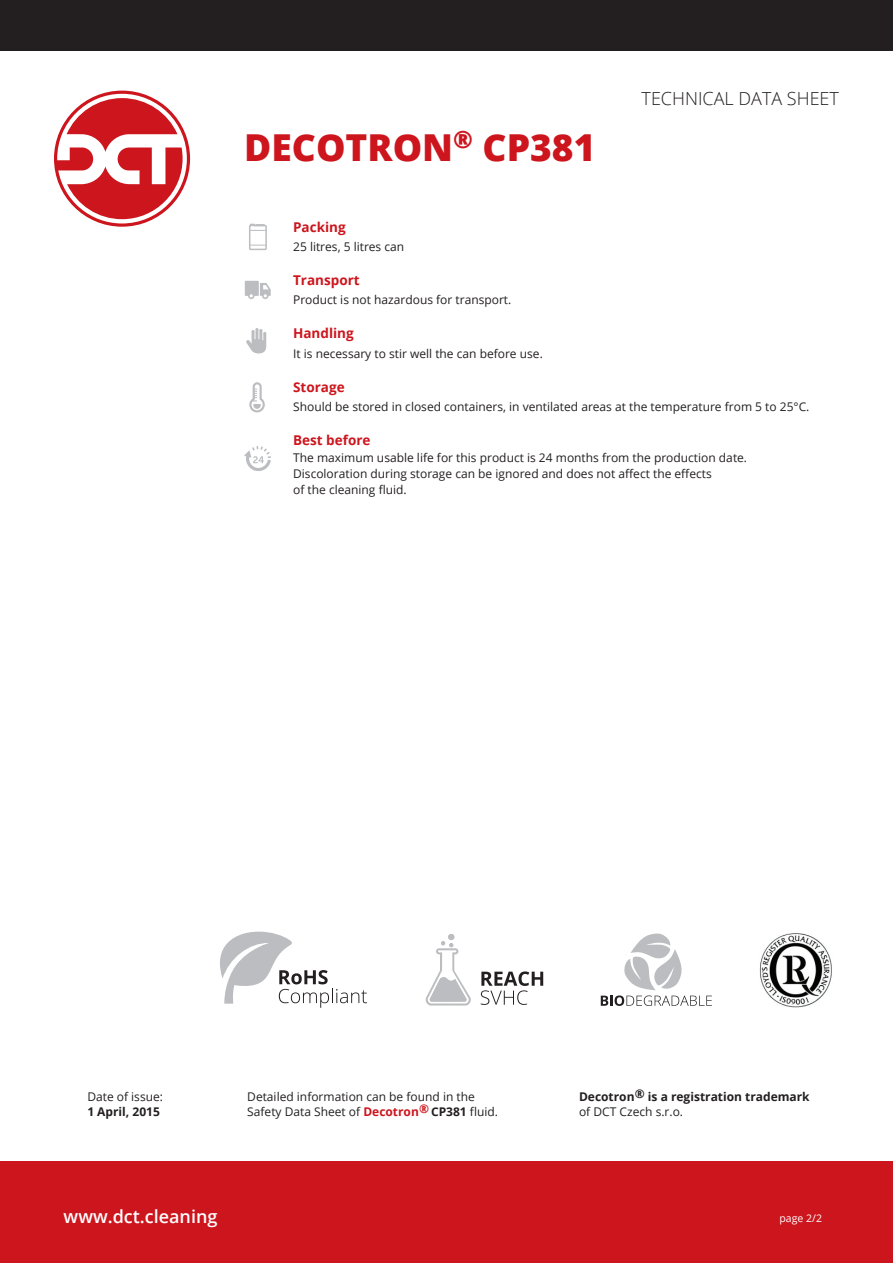
<style>
.page{position:relative;width:893px;height:1263px;background:#fff}
.page>*{position:absolute;margin:0;border:0;box-sizing:border-box;transform-origin:0 0}
.t1{font:800 37.2px "Open Sans";color:#cd151d}
.t2{font:300 18px "Open Sans";color:#231f20}
.t3{font:600 18px "Open Sans";color:#fff}
.t4{font:700 13.5px "Open Sans";color:#cd151d}
.t5{font:12px/15.8px "Open Sans";color:#231f20}
.t6{font:700 12px "Open Sans";color:#231f20}
.t7{font:10.5px "Open Sans";color:#fff}
.s1{font-weight:700;color:#cd151d}
.s2{font-weight:700}
</style>
<div class="page">
<div style="left:0;top:1162px;width:893px;height:101px;background:#cd151d"></div>
<div style="left:0;top:0;width:893px;height:50px;background:#231f20"></div>
<svg style="left:249px;top:382px;width:16px;height:30px"></svg>
<svg style="left:246px;top:328px;width:20px;height:25px"></svg>
<svg style="left:245px;top:281px;width:26px;height:18px"></svg>
<svg style="left:244px;top:446px;width:27px;height:25px"></svg>
<svg style="left:249px;top:223px;width:18px;height:27px"></svg>
<svg style="left:54px;top:91px;width:136px;height:136px"></svg>
<svg style="left:220px;top:932px;width:147px;height:76px"></svg>
<svg style="left:481px;top:971px;width:62px;height:34px"></svg>
<svg style="left:426px;top:934px;width:45px;height:71px"></svg>
<svg style="left:601px;top:933px;width:111px;height:73px"></svg>
<img style="left:759px;top:933px;width:73px;height:75px">
<h1 class="t1" style="left:244px;top:119px;width:353px">DECOTRON<sup>®</sup> CP381</h1>
<p class="t4" style="left:293px;top:217px;width:54px">Packing</p>
<p class="t5" style="left:293px;top:238px;width:113px">25 litres, 5 litres can</p>
<p class="t4" style="left:293px;top:270px;width:68px">Transport</p>
<p class="t4" style="left:293px;top:324px;width:62px">Handling</p>
<p class="t5" style="left:293px;top:292px;width:220px">Product is not hazardous for transport.</p>
<p class="t5" style="left:293px;top:345px;width:251px">It is necessary to stir well the can before use.</p>
<h2 class="t2" style="left:642px;top:86px;width:199px">TECHNICAL DATA SHEET</h2>
<p class="t4" style="left:293px;top:377px;width:53px">Storage</p>
<p class="t4" style="left:293px;top:431px;width:79px">Best before</p>
<p class="t5" style="left:293px;top:398px;width:518px">Should be stored in closed containers, in ventilated areas at the temperature from 5 to 25°C.</p>
<p class="t5" style="left:293px;top:449px;width:455px">The maximum usable life for this product is 24 months from the production date.<br>Discoloration during storage can be ignored and does not affect the effects<br>of the cleaning fluid.</p>
<p class="t5" style="left:87px;top:1089px;width:77px">Date of issue:</p>
<p class="t6" style="left:87px;top:1103px;width:74px">1 April, 2015</p>
<p class="t5" style="left:247px;top:1089px;width:252px;line-height:14.4px">Detailed information can be found in the<br>Safety Data Sheet of <span class="s1">Decotron</span><sup>®</sup> <span class="s2">CP381</span> fluid.</p>
<p class="t6" style="left:579px;top:1088px;width:232px">Decotron® is a registration trademark</p>
<p class="t5" style="left:579px;top:1103px;width:106px">of DCT Czech s.r.o.</p>
<h2 class="t3" style="left:64px;top:1204px;width:155px">www.dct.cleaning</h2>
<p class="t7" style="left:779px;top:1210px;width:44px">page 2/2</p>
</div>
